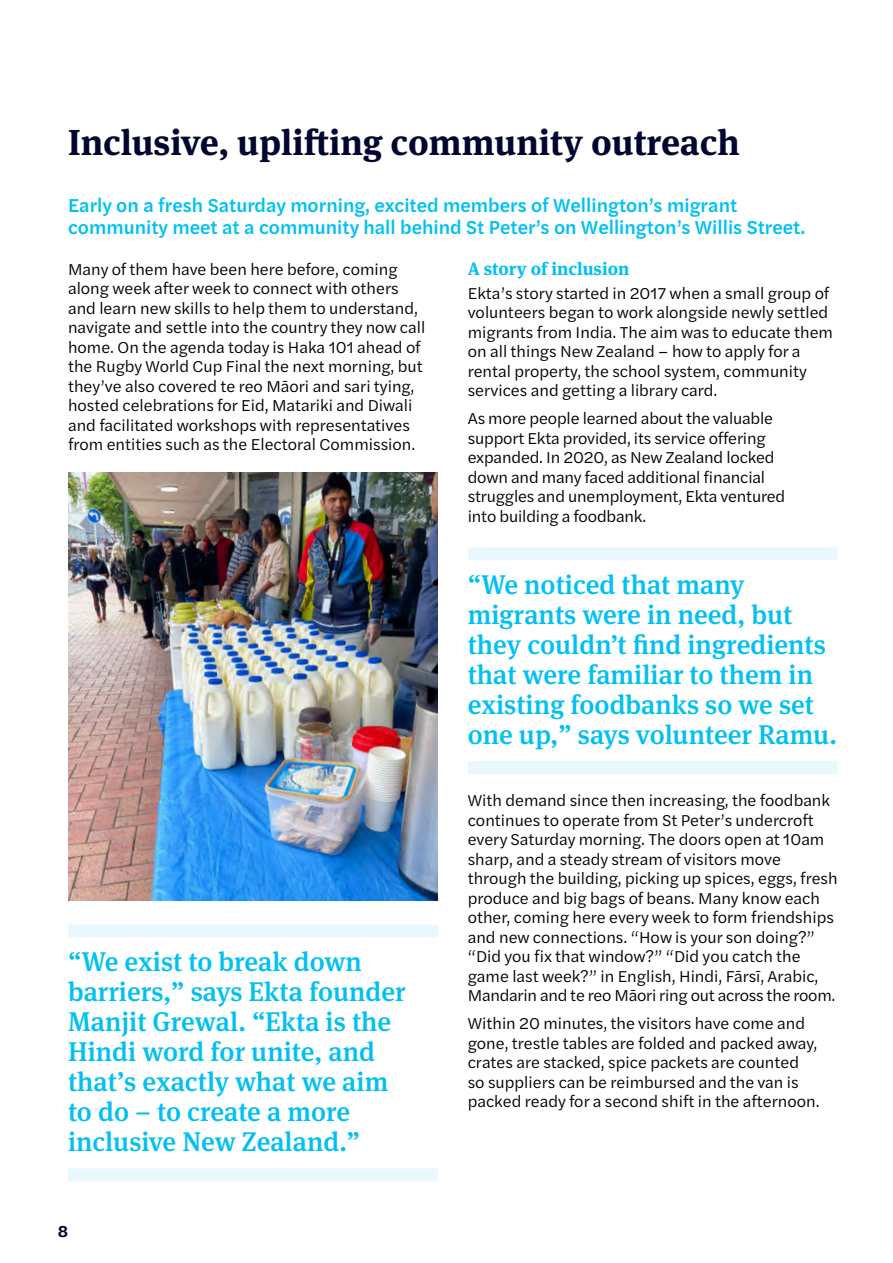
<style>
.page{position:relative;width:893px;height:1263px;background:#fff}
.page>*{position:absolute;margin:0;border:0;box-sizing:border-box;transform-origin:0 0}
.t1{font:700 36px "Meta Serif Pro";color:#00062f}
.t2{font:500 27px/30px "Meta Serif Pro";color:#00c0f3}
.t3{font:500 19.5px/22.5px "Halyard Text";color:#00c0f3}
.t4{font:700 18px "Meta Serif Pro";color:#00c0f3}
.t5{font:16.5px/19.5px "Halyard Text";color:#000}
.t6{font:600 16.5px "Halyard Text";color:#00062f}
</style>
<div class="page">
<div style="left:68px;top:925px;width:370px;height:12px;background:#e9f7fe"></div>
<div style="left:68px;top:1168px;width:370px;height:13px;background:#e9f7fe"></div>
<div style="left:468px;top:547px;width:370px;height:13px;background:#e9f7fe"></div>
<div style="left:468px;top:761px;width:370px;height:13px;background:#e9f7fe"></div>
<img style="left:68px;top:472px;width:370px;height:428px">
<h1 class="t1" style="left:68px;top:114px;width:673px">Inclusive, uplifting community outreach</h1>
<p class="t3" style="left:68px;top:193px;width:739px">Early on a fresh Saturday morning, excited members of Wellington’s migrant community meet at a community hall behind St Peter’s on Wellington’s Willis Street.</p>
<p class="t5" style="left:68px;top:259px;width:359px">Many of them have been here before, coming along week after week to connect with others and learn new skills to help them to understand, navigate and settle into the country they now call home. On the agenda today is Haka 101 ahead of the Rugby World Cup Final the next morning, but they’ve also covered te reo Māori and sari tying, hosted celebrations for Eid, Matariki and Diwali and facilitated workshops with representatives from entities such as the Electoral Commission.</p>
<p class="t4" style="left:468px;top:254px;width:163px">A story of inclusion</p>
<p class="t5" style="left:468px;top:282px;width:367px">Ekta’s story started in 2017 when a small group of volunteers began to work alongside newly settled migrants from India. The aim was to educate them on all things New Zealand – how to apply for a rental property, the school system, community services and getting a library card.</p>
<p class="t5" style="left:468px;top:408px;width:319px">As more people learned about the valuable support Ekta provided, its service offering expanded. In 2020, as New Zealand locked down and many faced additional financial struggles and unemployment, Ekta ventured into building a foodbank.</p>
<h2 class="t2" style="left:68px;top:945px;width:339px">“We exist to break down barriers,” says Ekta founder<br>Manjit Grewal. “Ekta is the<br>Hindi word for unite, and that’s exactly what we aim to do – to create a more inclusive New Zealand.”</h2>
<p class="t6" style="left:58px;top:1219px;width:12px">8</p>
<h2 class="t2" style="left:468px;top:568px;width:371px">“We noticed that many migrants were in need, but they couldn’t find ingredients that were familiar to them in existing foodbanks so we set one up,” says volunteer Ramu.</h2>
<p class="t5" style="left:468px;top:790px;width:371px">With demand since then increasing, the foodbank continues to operate from St Peter’s undercroft every Saturday morning. The doors open at 10am sharp, and a steady stream of visitors move through the building, picking up spices, eggs, fresh produce and big bags of beans. Many know each other, coming here every week to form friendships and new connections. “How is your son doing?” “Did you fix that window?” “Did you catch the game last week?” in English, Hindi, Fārsī, Arabic, Mandarin and te reo Māori ring out across the room.</p>
<p class="t5" style="left:468px;top:1013px;width:353px">Within 20 minutes, the visitors have come and gone, trestle tables are folded and packed away, crates are stacked, spice packets are counted so suppliers can be reimbursed and the van is packed ready for a second shift in the afternoon.</p>
</div>
